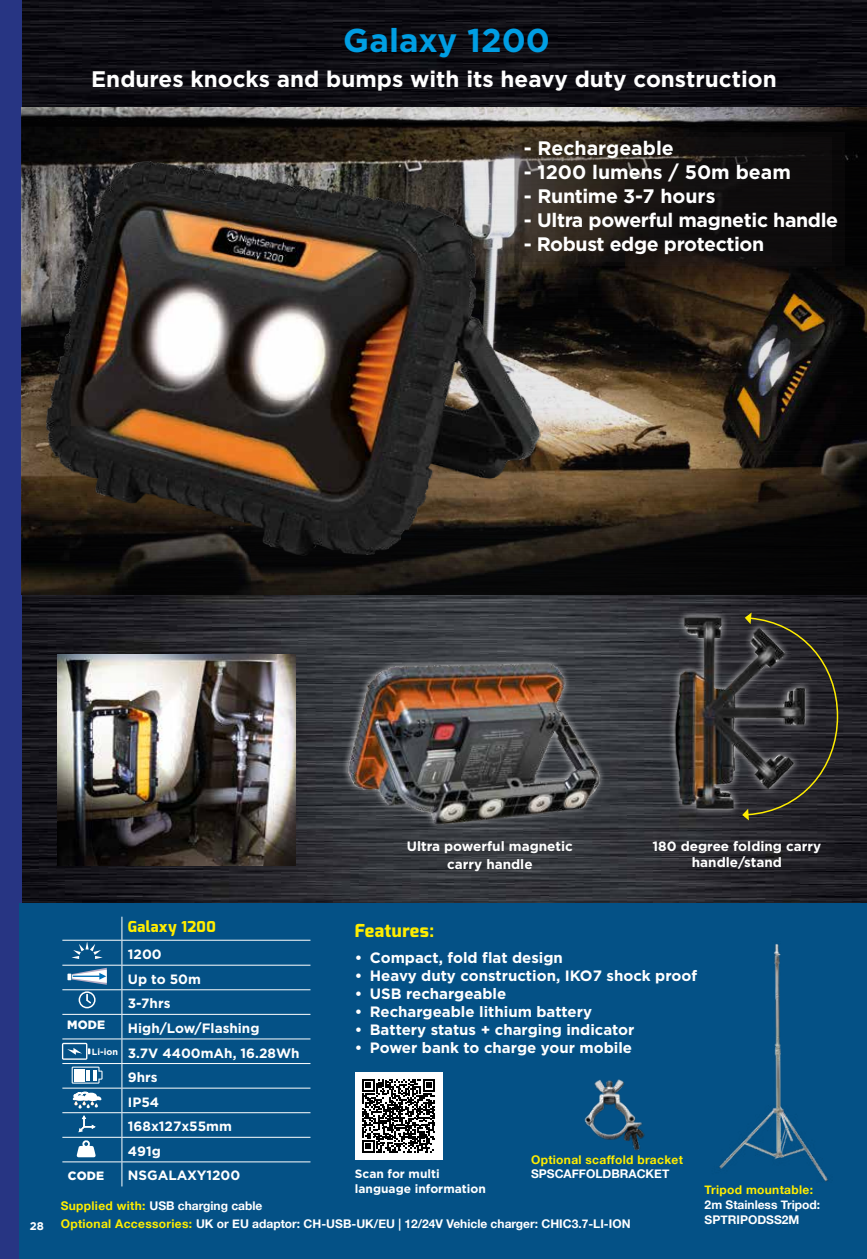
<style>
.page{position:relative;width:867px;height:1259px;background:#fff}
.page>*{position:absolute;margin:0;border:0;box-sizing:border-box;transform-origin:0 0}
.t1{font:700 33px "Gotham";color:#009ee3}
.t2{font:700 22.5px "Gotham";color:#fff}
.t3{font:700 19.5px "Gotham";letter-spacing:-.02em;color:#fff}
.t4{font:700 19.5px "Gotham";color:#fff}
.t5{font:800 18px "Exo";letter-spacing:.025em;color:#ffed00}
.t6{font:700 15px "Gotham";color:#fff}
.t7{font:800 15px "Exo";letter-spacing:.025em;color:#ffed00}
.t8{font:700 13.5px/24.6px "Gotham";color:#fff;text-align:center}
.t9{font:700 12px/18px "Helvetica Neue";color:#fff}
.t10{font:700 12px "Helvetica Neue";letter-spacing:.025em;color:#ffed00}
.t11{font:700 12px/15px "Gotham";color:#fff}
.t12{font:900 12px "Gotham";letter-spacing:.015em;color:#fff}
.t13{font:700 11.25px "Gotham";color:#fff}
.t14{font:700 9px "Gotham";color:#fff}
.s1{color:#ffed00}
</style>
<div class="page">
<img style="left:21px;top:0;width:846px;height:903px">
<div style="left:0;top:0;width:21px;height:1259px;background:#273583"></div>
<img style="left:21px;top:108px;width:846px;height:486px">
<div style="left:20px;top:903px;width:847px;height:356px;background:#045186"></div>
<img style="left:21px;top:151px;width:540px;height:417px">
<img style="left:58px;top:655px;width:237px;height:210px">
<img style="left:340px;top:651px;width:277px;height:181px">
<img style="left:666px;top:600px;width:151px;height:220px">
<svg style="left:742px;top:612px;width:97px;height:208px"></svg>
<hr style="left:62px;top:965px;width:60px;height:1px;background:#fff">
<hr style="left:122px;top:965px;width:188px;height:1px;background:#fff">
<hr style="left:62px;top:989px;width:60px;height:1px;background:#fff">
<hr style="left:122px;top:989px;width:188px;height:1px;background:#fff">
<hr style="left:62px;top:1014px;width:60px;height:1px;background:#fff">
<hr style="left:122px;top:1014px;width:188px;height:1px;background:#fff">
<hr style="left:62px;top:1038px;width:60px;height:1px;background:#fff">
<hr style="left:122px;top:1038px;width:188px;height:1px;background:#fff">
<hr style="left:62px;top:1063px;width:60px;height:1px;background:#fff">
<hr style="left:122px;top:1063px;width:188px;height:1px;background:#fff">
<hr style="left:62px;top:1088px;width:60px;height:1px;background:#fff">
<hr style="left:122px;top:1088px;width:188px;height:1px;background:#fff">
<hr style="left:62px;top:1112px;width:60px;height:1px;background:#fff">
<hr style="left:122px;top:1112px;width:188px;height:1px;background:#fff">
<hr style="left:62px;top:1137px;width:60px;height:1px;background:#fff">
<hr style="left:122px;top:1137px;width:188px;height:1px;background:#fff">
<hr style="left:62px;top:1161px;width:60px;height:1px;background:#fff">
<hr style="left:122px;top:1161px;width:188px;height:1px;background:#fff">
<svg style="left:122px;top:916px;width:1px;height:270px"></svg>
<hr style="left:62px;top:940px;width:60px;height:1px;background:#fff">
<hr style="left:122px;top:940px;width:188px;height:1px;background:#fff">
<div style="left:355px;top:1072px;width:87px;height:87px;background:#fff"></div>
<svg style="left:362px;top:1079px;width:73px;height:73px"></svg>
<svg style="left:72px;top:942px;width:30px;height:17px"></svg>
<svg style="left:79px;top:991px;width:17px;height:17px"></svg>
<svg style="left:62px;top:1043px;width:28px;height:17px"></svg>
<svg style="left:73px;top:1091px;width:28px;height:17px"></svg>
<svg style="left:72px;top:1066px;width:31px;height:17px"></svg>
<svg style="left:79px;top:1115px;width:17px;height:17px"></svg>
<svg style="left:76px;top:1140px;width:20px;height:17px"></svg>
<svg style="left:67px;top:968px;width:40px;height:17px"></svg>
<svg style="left:515px;top:133px;width:330px;height:133px;fill:#141110"></svg>
<img style="left:584px;top:1079px;width:61px;height:72px">
<img style="left:719px;top:944px;width:109px;height:238px">
<h1 class="t1" style="left:343px;top:22px;width:208px">Galaxy 1200</h1>
<h2 class="t2" style="left:91px;top:66px;width:687px">Endures knocks and bumps with its heavy duty construction</h2>
<h3 class="t4" style="left:524px;top:137px;width:152px">- Rechargeable</h3>
<h3 class="t4" style="left:524px;top:161px;width:269px">- 1200 lumens / 50m beam</h3>
<h3 class="t3" style="left:524px;top:185px;width:193px">- Runtime 3-7 hours</h3>
<h3 class="t3" style="left:524px;top:209px;width:316px">- Ultra powerful magnetic handle</h3>
<h3 class="t3" style="left:524px;top:233px;width:242px">- Robust edge protection</h3>
<p class="t8" style="left:407px;top:836px;width:167px;line-height:18.1px">Ultra powerful magnetic carry handle</p>
<p class="t8" style="left:652px;top:837px;width:170px;line-height:16.5px">180 degree folding carry handle/stand</p>
<p class="t13" style="left:30px;top:1219px;width:16px">28</p>
<p class="t7" style="left:128px;top:916px;width:89px">Galaxy 1200</p>
<p class="t8" style="left:128px;top:942px;width:173px;text-align:left">1200<br>Up to 50m<br>3-7hrs<br>High/Low/Flashing<br>3.7V 4400mAh, 16.28Wh<br>9hrs<br>IP54<br>168x127x55mm<br>491g<br>NSGALAXY1200</p>
<p class="t5" style="left:355px;top:919px;width:81px">Features:</p>
<p class="t6" style="left:355px;top:948px;width:210px">• Compact, fold flat design</p>
<p class="t6" style="left:355px;top:966px;width:344px">• Heavy duty construction, IKO7 shock proof</p>
<p class="t6" style="left:355px;top:984px;width:153px">• USB rechargeable</p>
<p class="t6" style="left:355px;top:1002px;width:239px">• Rechargeable lithium battery</p>
<p class="t6" style="left:355px;top:1020px;width:281px">• Battery status + charging indicator</p>
<p class="t6" style="left:355px;top:1038px;width:279px">• Power bank to charge your mobile</p>
<p class="t12" style="left:67px;top:1018px;width:40px">MODE</p>
<p class="t14" style="left:92px;top:1046px;width:28px">Li-ion</p>
<p class="t10" style="left:531px;top:1150px;width:153px">Optional scaffold bracket</p>
<p class="t9" style="left:531px;top:1165px;width:140px">SPSCAFFOLDBRACKET</p>
<p class="t11" style="left:355px;top:1166px;width:132px">Scan for multi language information</p>
<p class="t12" style="left:68px;top:1168px;width:38px">CODE</p>
<p class="t10" style="left:704px;top:1180px;width:110px">Tripod mountable:</p>
<p class="t9" style="left:704px;top:1197px;width:117px;line-height:15px">2m Stainless Tripod:<br>SPTRIPODSS2M</p>
<p class="t9" style="left:61px;top:1197px;width:571px"><span class="s1">Supplied with:</span> USB charging cable<br><span class="s1">Optional Accessories:</span> UK or EU adaptor: CH-USB-UK/EU | 12/24V Vehicle charger: CHIC3.7-LI-ION</p>
</div>
